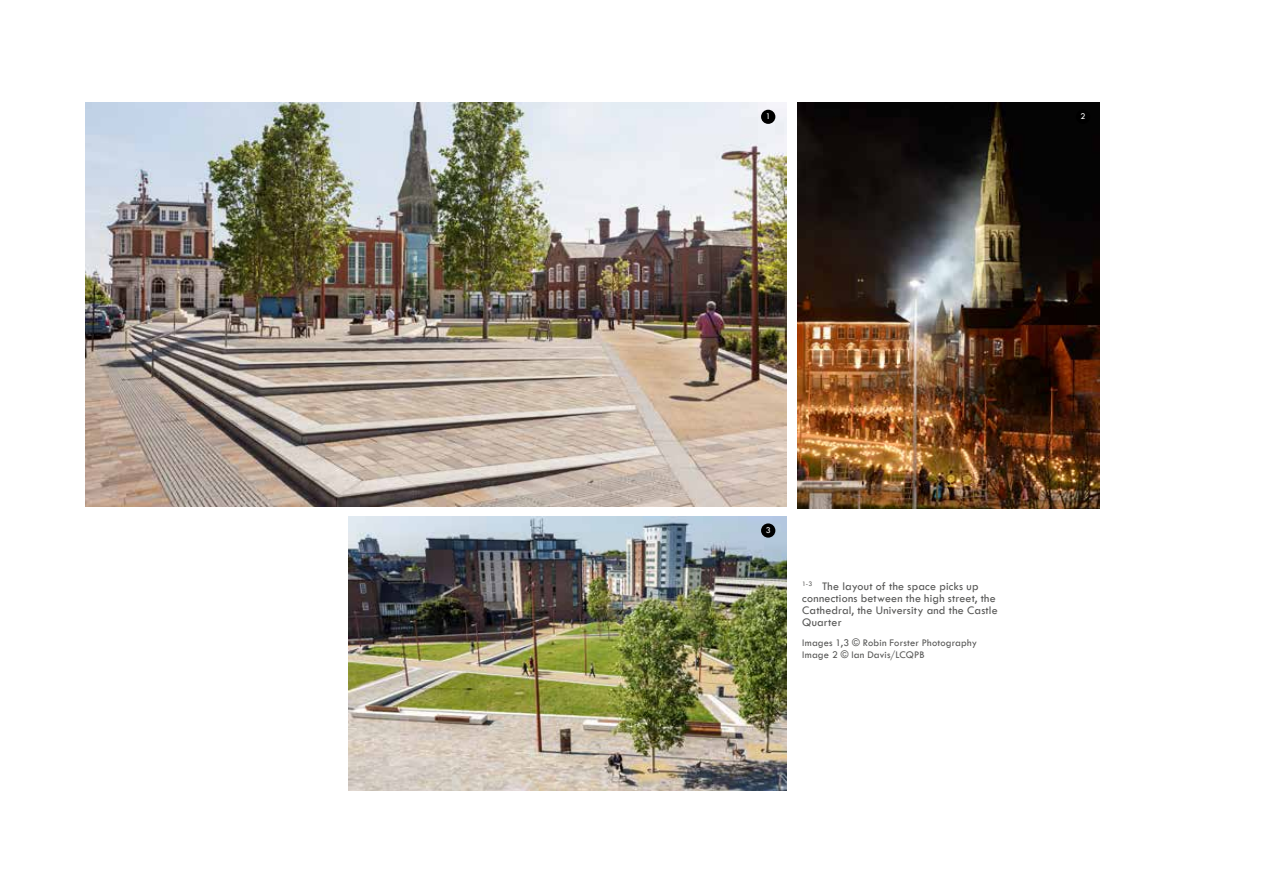
<style>
.page{position:relative;width:1263px;height:893px;background:#fff}
.page>*{position:absolute;margin:0;border:0;box-sizing:border-box;transform-origin:0 0}
.t1{font:12px/12px "Tw Cen";letter-spacing:.015em;color:#575756}
.t2{font:10.5px/12px "Tw Cen";letter-spacing:.015em;color:#575756}
.t3{font:9px "Tw Cen";color:#fff}
</style>
<div class="page">
<img style="left:349px;top:517px;width:437px;height:274px">
<img style="left:85px;top:102px;width:701px;height:405px">
<img style="left:798px;top:102px;width:301px;height:406px">
<div style="left:761px;top:110px;width:14px;height:14px;background:#000;border-radius:50%"></div>
<div style="left:1076px;top:110px;width:14px;height:14px;background:#000;border-radius:50%"></div>
<div style="left:761px;top:523px;width:14px;height:15px;background:#000;border-radius:50%"></div>
<p class="t3" style="left:766px;top:111px;width:6px">1</p>
<p class="t3" style="left:1080px;top:111px;width:6px">2</p>
<p class="t3" style="left:766px;top:525px;width:6px">3</p>
<p class="t1" style="left:802px;top:580px;width:197px"><sup>1-3</sup> The layout of the space picks up connections between the high street, the<br>Cathedral, the University and the Castle<br>Quarter</p>
<p class="t2" style="left:802px;top:637px;width:176px">Images 1,3 © Robin Forster Photography<br>Image 2 © Ian Davis/LCQPB</p>
</div>
